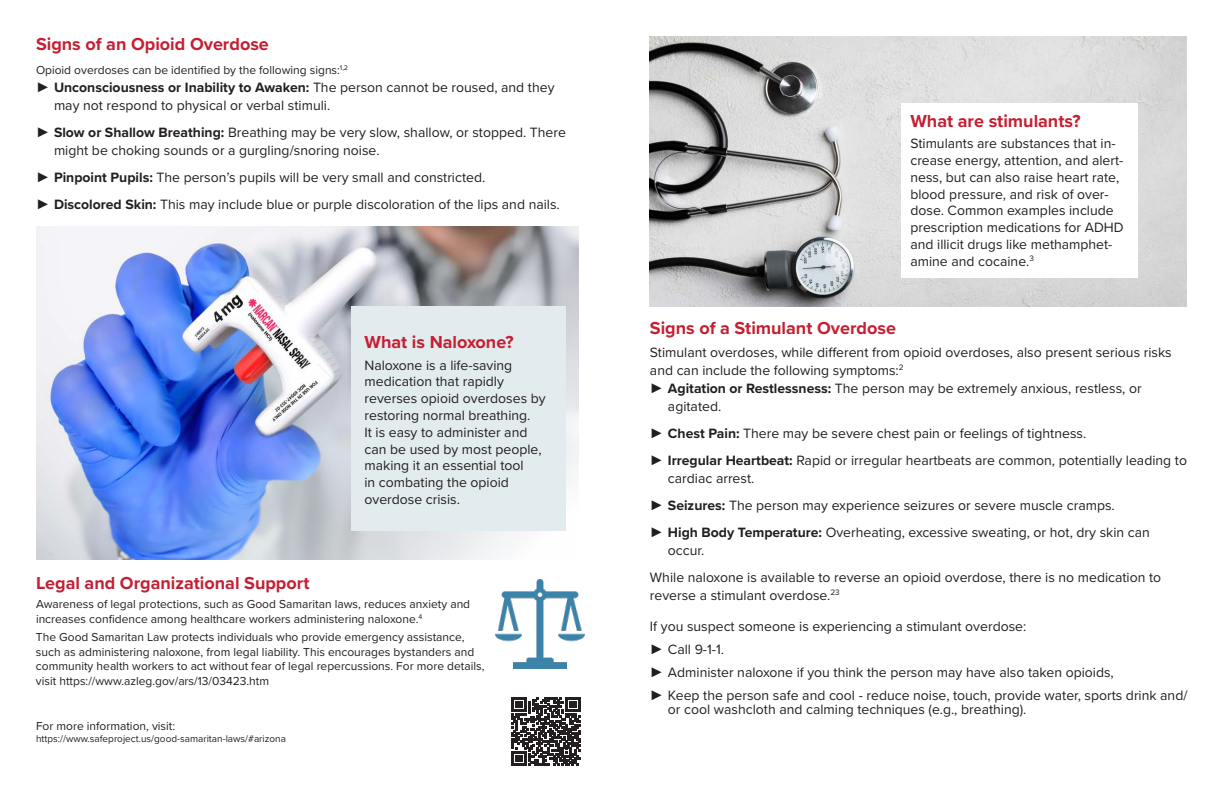
<style>
.page{position:relative;width:1224px;height:792px;background:#fff}
.page>*{position:absolute;margin:0;border:0;box-sizing:border-box;transform-origin:0 0}
.body{font:700 18px "Proxima Nova";color:#c41f32}
.body-2{font:14px/16.8px "Proxima Nova";color:#231f20}
.body-3{font:12px/14.4px "Proxima Nova";color:#231f20}
.body-4{font:10px "Proxima Nova";color:#231f20}
.s1{font-family:"Times New Roman"}
.s2{font-weight:700}
</style>
<div class="page">
<img style="left:650px;top:36px;width:536px;height:271px">
<img style="left:36px;top:226px;width:542px;height:333px">
<div style="left:351px;top:307px;width:215px;height:224px;background:#e2ebed"></div>
<div style="left:901px;top:104px;width:237px;height:174px;background:#fff"></div>
<img style="left:495px;top:579px;width:90px;height:90px">
<svg style="left:512px;top:697px;width:68px;height:69px"></svg>
<p class="body" style="left:36px;top:31px;width:234px">Signs of an Opioid Overdose</p>
<p class="body-3" style="left:36px;top:62px;width:314px">Opioid overdoses can be identified by the following signs:<sup>1,2</sup></p>
<p class="body-2" style="left:54px;top:77px;width:502px;line-height:18px;text-indent:-18px"><span class="s1">►</span> <span class="s2">Unconsciousness or Inability to Awaken:</span> The person cannot be roused, and they may not respond to physical or verbal stimuli.</p>
<p class="body-2" style="left:54px;top:122px;width:514px;line-height:18px;text-indent:-18px"><span class="s1">►</span> <span class="s2">Slow or Shallow Breathing:</span> Breathing may be very slow, shallow, or stopped. There might be choking sounds or a gurgling/snoring noise.</p>
<p class="body-2" style="left:36px;top:168px;width:451px"><span class="s1">►</span> <span class="s2">Pinpoint Pupils:</span> The person’s pupils will be very small and constricted.</p>
<p class="body-2" style="left:36px;top:195px;width:525px"><span class="s1">►</span> <span class="s2">Discolored Skin:</span> This may include blue or purple discoloration of the lips and nails.</p>
<p class="body" style="left:364px;top:329px;width:151px">What is Naloxone?</p>
<p class="body-2" style="left:364px;top:356px;width:183px">Naloxone is a life-saving medication that rapidly reverses opioid overdoses by restoring normal breathing.<br>It is easy to administer and can be used by most people, making it an essential tool<br>in combating the opioid overdose crisis.</p>
<p class="body" style="left:36px;top:570px;width:275px">Legal and Organizational Support</p>
<p class="body-3" style="left:36px;top:596px;width:436px">Awareness of legal protections, such as Good Samaritan laws, reduces anxiety and increases confidence among healthcare workers administering naloxone.<sup>4</sup></p>
<p class="body-3" style="left:36px;top:630px;width:450px">The Good Samaritan Law protects individuals who provide emergency assistance, such as administering naloxone, from legal liability. This encourages bystanders and community health workers to act without fear of legal repercussions. For more details, visit https://www.azleg.gov/ars/13/03423.htm</p>
<p class="body-3" style="left:36px;top:718px;width:141px">For more information, visit:</p>
<p class="body-4" style="left:36px;top:731px;width:252px">https://www.safeproject.us/good-samaritan-laws/#arizona</p>
<p class="body" style="left:910px;top:107px;width:172px">What are stimulants?</p>
<p class="body-2" style="left:910px;top:135px;width:215px">Stimulants are substances that in&shy;crease energy, attention, and alert&shy;ness, but can also raise heart rate, blood pressure, and risk of over&shy;dose. Common examples include prescription medications for ADHD and illicit drugs like methamphet&shy;amine and cocaine.<sup>3</sup></p>
<p class="body" style="left:650px;top:315px;width:248px">Signs of a Stimulant Overdose</p>
<p class="body-2" style="left:650px;top:343px;width:523px;line-height:18px">Stimulant overdoses, while different from opioid overdoses, also present serious risks and can include the following symptoms:<sup>2</sup></p>
<p class="body-2" style="left:668px;top:379px;width:475px;line-height:18px;text-indent:-18px"><span class="s1">►</span> <span class="s2">Agitation or Restlessness:</span> The person may be extremely anxious, restless, or agitated.</p>
<p class="body-2" style="left:650px;top:424px;width:438px"><span class="s1">►</span> <span class="s2">Chest Pain:</span> There may be severe chest pain or feelings of tightness.</p>
<p class="body-2" style="left:668px;top:451px;width:521px;line-height:18px;text-indent:-18px"><span class="s1">►</span> <span class="s2">Irregular Heartbeat:</span> Rapid or irregular heartbeats are common, potentially leading to cardiac arrest.</p>
<p class="body-2" style="left:650px;top:496px;width:466px"><span class="s1">►</span> <span class="s2">Seizures:</span> The person may experience seizures or severe muscle cramps.</p>
<p class="body-2" style="left:668px;top:523px;width:483px;line-height:18px;text-indent:-18px"><span class="s1">►</span> <span class="s2">High Body Temperature:</span> Overheating, excessive sweating, or hot, dry skin can occur.</p>
<p class="body-2" style="left:650px;top:568px;width:513px;line-height:18px">While naloxone is available to reverse an opioid overdose, there is no medication to reverse a stimulant overdose.<sup>23</sup></p>
<p class="body-2" style="left:650px;top:618px;width:378px">If you suspect someone is experiencing a stimulant overdose:</p>
<p class="body-2" style="left:650px;top:641px;width:76px"><span class="s1">►</span> Call 9-1-1.</p>
<p class="body-2" style="left:650px;top:664px;width:465px"><span class="s1">►</span> Administer naloxone if you think the person may have also taken opioids,</p>
<p class="body-2" style="left:668px;top:688px;width:521px;line-height:14px;text-indent:-18px"><span class="s1">►</span> Keep the person safe and cool - reduce noise, touch, provide water, sports drink and/ or cool washcloth and calming techniques (e.g., breathing).</p>
</div>
